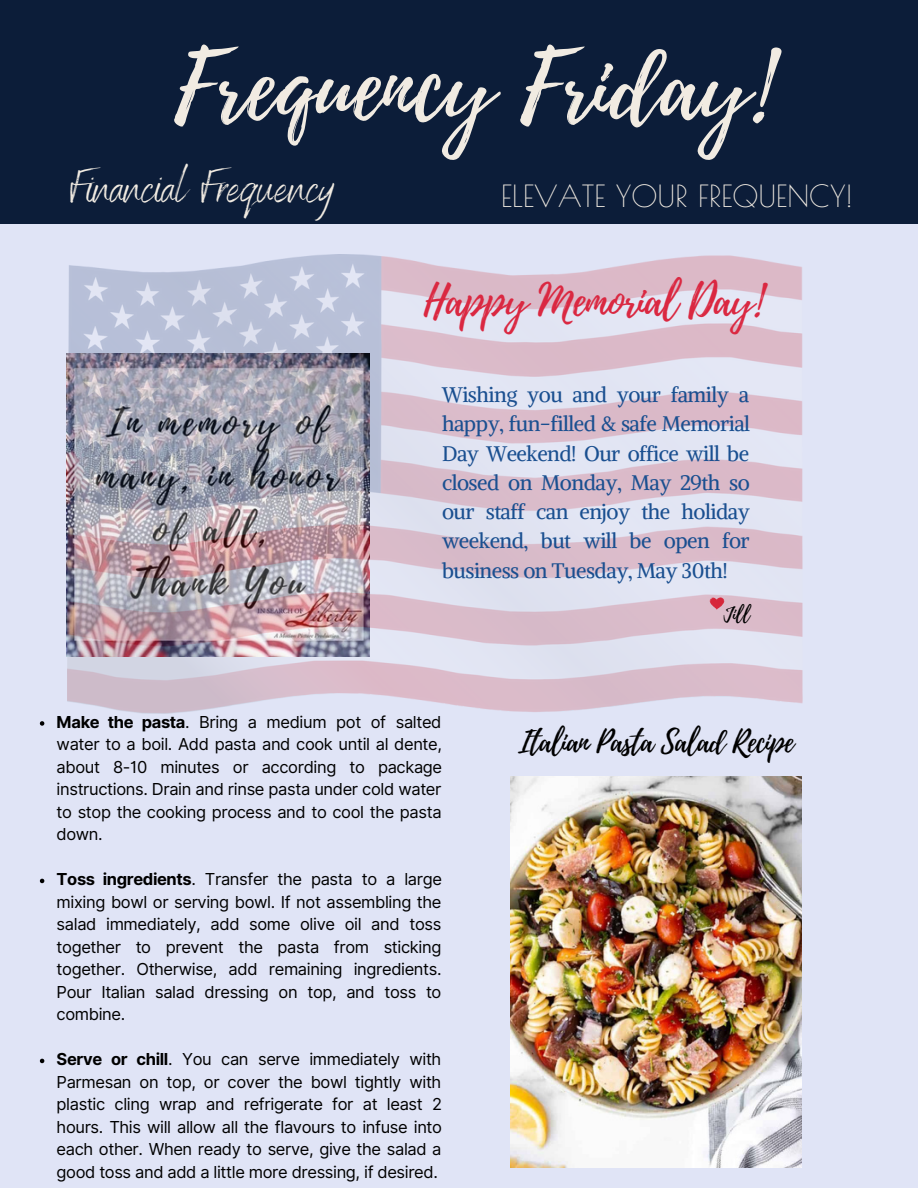
<style>
.page{position:relative;width:918px;height:1188px;background:#e0e4f6}
.page>*{position:absolute;margin:0;border:0;box-sizing:border-box;transform-origin:0 0}
.t1{font:94.5px "Playlist Script";color:#f1ebe2}
.t2{font:48px "Benedict";color:#f1ebe2}
.t3{font:43.5px "Playlist Script";letter-spacing:-.025em;color:#da2841}
.t4{font:30px "Playlist Script";letter-spacing:-.025em;color:#000}
.t5{font:30px "Poiret One";color:#f1ebe2}
.t6{font:21px/29.2px "Alike";letter-spacing:-.025em;color:#1a4f90;text-align:justify}
.t7{font:18.9px "Playlist Script";color:#000}
.t8{font:16.5px/22.5px "Inter";letter-spacing:-.025em;color:#000;text-align:justify}
.s1{font-weight:700}
</style>
<div class="page">
<div style="left:0;top:0;width:918px;height:224px;background:#0c1d39"></div>
<img style="left:68px;top:255px;width:734px;height:459px">
<img style="left:510px;top:777px;width:292px;height:390px">
<svg style="left:40px;top:721px;width:4px;height:5px"></svg>
<svg style="left:40px;top:879px;width:4px;height:4px"></svg>
<svg style="left:40px;top:1059px;width:4px;height:4px"></svg>
<p class="t1" style="left:174px;top:19px;width:598px">Frequency Friday!</p>
<p class="t5" style="left:501px;top:178px;width:353px">ELEVATE YOUR FREQUENCY!</p>
<p class="t2" style="left:70px;top:156px;width:265px">Financial Frequency</p>
<p class="t3" style="left:424px;top:269px;width:340px">Happy Memorial Day!</p>
<p class="t6" style="left:442px;top:380px;width:310px">Wishing you and your family a happy, fun-filled &amp; safe Memorial Day Weekend! Our office will be closed on Monday, May 29th so our staff can enjoy the holiday weekend, but will be open for business on Tuesday, May 30th!</p>
<p class="t8" style="left:57px;top:711px;width:387px"><span class="s1">Make the pasta</span>. Bring a medium pot of salted water to a boil. Add pasta and cook until al dente, about 8-10 minutes or according to package instructions. Drain and rinse pasta under cold water to stop the cooking process and to cool the pasta down.</p>
<p class="t8" style="left:57px;top:868px;width:387px"><span class="s1">Toss ingredients</span>. Transfer the pasta to a large mixing bowl or serving bowl. If not assembling the salad immediately, add some olive oil and toss together to prevent the pasta from sticking together. Otherwise, add remaining ingredients.<br>Pour Italian salad dressing on top, and toss to combine.</p>
<p class="t8" style="left:57px;top:1048px;width:387px"><span class="s1">Serve or chill</span>. You can serve immediately with Parmesan on top, or cover the bowl tightly with plastic cling wrap and refrigerate for at least 2 hours. This will allow all the flavours to infuse into each other. When ready to serve, give the salad a good toss and add a little more dressing, if desired.</p>
<p class="t7" style="left:724px;top:601px;width:27px">Jill</p>
<p class="t4" style="left:518px;top:721px;width:277px">Italian Pasta Salad Recipe</p>
</div>
